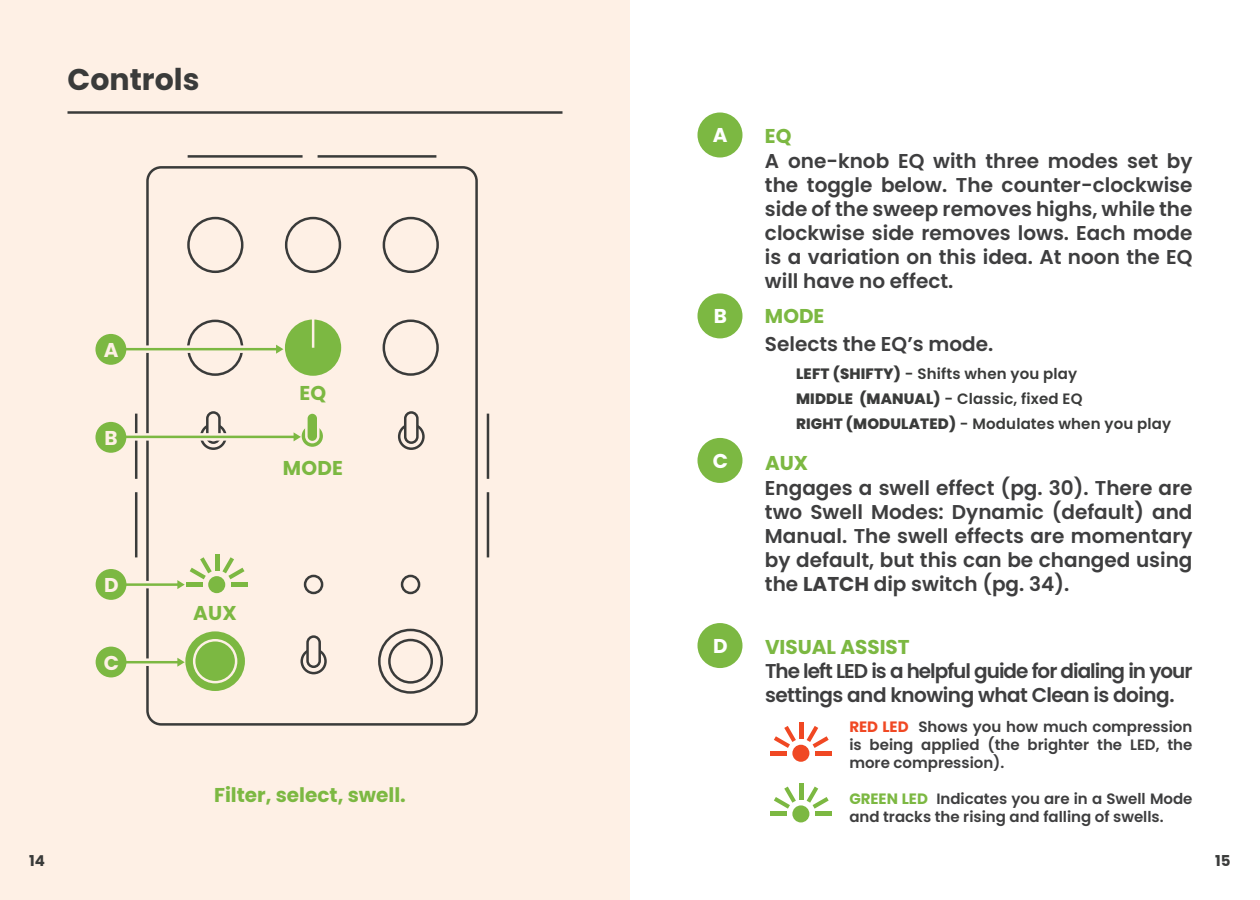
<style>
.page{position:relative;width:1260px;height:900px;background:#fff}
.page>*{position:absolute;margin:0;border:0;box-sizing:border-box;transform-origin:0 0}
.t1{font:700 30px "Poppins";color:#3a3b3a}
.t2{font:600 20px/24px "Poppins";color:#3e3e3f;text-align:justify}
.t3{font:600 20px/24px "Poppins";letter-spacing:-.05em;color:#3e3e3f}
.t4{font:700 20px "Poppins";color:#7cb842}
.t5{font:700 20px "Poppins";color:#fff}
.t6{font:700 20px "Poppins";color:#fef0e5}
.t7{font:600 15px/18px "Poppins";color:#3e3e3f;text-align:justify}
.t8{font:600 15px/25px "Poppins";letter-spacing:.01em;color:#3a3b3a}
.t9{font:700 15px "Poppins";color:#3a3b3a}
.s1{font-weight:800}
.s2{font-weight:700}
.s3{font-weight:700;color:#f04823}
.s4{font-weight:700;color:#7cb842}
</style>
<div class="page">
<div style="left:698px;top:438px;width:44px;height:45px;background:#7cb842;border-radius:50%"></div>
<div style="left:698px;top:623px;width:44px;height:45px;background:#7cb842;border-radius:50%"></div>
<div style="left:698px;top:112px;width:44px;height:46px;background:#7cb842;border-radius:50%"></div>
<div style="left:0;top:0;width:630px;height:900px;background:#fef0e5"></div>
<hr style="left:68px;top:111px;width:495px;height:3px;background:#3a3b3a">
<div style="left:208px;top:576px;width:17px;height:17px;background:#7cb842;border-radius:50%"></div>
<hr style="left:231px;top:583px;width:17px;height:4px;background:#7cb842">
<hr style="left:215px;top:554px;width:4px;height:16px;background:#7cb842">
<svg style="left:222px;top:557px;width:23px;height:22px"></svg>
<div style="left:146px;top:166px;width:332px;height:560px;border:2px solid #3a3b3a;border-radius:14px"></div>
<hr style="left:135px;top:492px;width:2px;height:65px;background:#3a3b3a">
<hr style="left:135px;top:414px;width:2px;height:65px;background:#3a3b3a">
<hr style="left:487px;top:492px;width:2px;height:65px;background:#3a3b3a">
<hr style="left:487px;top:414px;width:2px;height:65px;background:#3a3b3a">
<hr style="left:188px;top:155px;width:115px;height:3px;background:#3a3b3a">
<hr style="left:318px;top:155px;width:118px;height:3px;background:#3a3b3a">
<svg style="left:285px;top:217px;width:56px;height:56px"></svg>
<svg style="left:383px;top:217px;width:56px;height:56px"></svg>
<svg style="left:187px;top:217px;width:56px;height:56px"></svg>
<svg style="left:187px;top:320px;width:56px;height:56px"></svg>
<svg style="left:399px;top:424px;width:24px;height:25px"></svg>
<div style="left:398px;top:423px;width:27px;height:27px;border:2px solid #3a3b3a;border-radius:50%"></div>
<div style="left:405px;top:412px;width:12px;height:31px;background:#fef0e5;border-radius:6px"></div>
<div style="left:404px;top:411px;width:15px;height:33px;border:2px solid #3a3b3a;border-radius:6px"></div>
<svg style="left:201px;top:424px;width:25px;height:25px"></svg>
<div style="left:200px;top:423px;width:27px;height:27px;border:2px solid #3a3b3a;border-radius:50%"></div>
<div style="left:207px;top:412px;width:12px;height:31px;background:#fef0e5;border-radius:6px"></div>
<div style="left:206px;top:411px;width:15px;height:33px;border:2px solid #3a3b3a;border-radius:6px"></div>
<div style="left:285px;top:320px;width:56px;height:56px;background:#7cb842;border-radius:50%"></div>
<hr style="left:312px;top:319px;width:2px;height:29px;background:#fef0e5">
<svg style="left:383px;top:320px;width:56px;height:56px"></svg>
<svg style="left:300px;top:424px;width:24px;height:24px"></svg>
<div style="left:299px;top:423px;width:26px;height:26px;border:2px solid #fef0e5;border-radius:50%"></div>
<div style="left:306px;top:413px;width:12px;height:29px;background:#7cb842;border-radius:6px"></div>
<div style="left:305px;top:411px;width:15px;height:32px;border:2px solid #fef0e5;border-radius:6px"></div>
<div style="left:401px;top:575px;width:19px;height:19px;border:2px solid #3a3b3a;border-radius:50%"></div>
<div style="left:304px;top:575px;width:19px;height:19px;border:2px solid #3a3b3a;border-radius:50%"></div>
<svg style="left:302px;top:649px;width:24px;height:24px"></svg>
<div style="left:300px;top:648px;width:27px;height:26px;border:2px solid #3a3b3a;border-radius:50%"></div>
<div style="left:308px;top:637px;width:12px;height:30px;background:#fef0e5;border-radius:6px"></div>
<div style="left:306px;top:635px;width:15px;height:33px;border:2px solid #3a3b3a;border-radius:6px"></div>
<svg style="left:378px;top:629px;width:65px;height:65px"></svg>
<svg style="left:126px;top:345px;width:150px;height:8px"></svg>
<svg style="left:126px;top:433px;width:168px;height:8px"></svg>
<svg style="left:126px;top:658px;width:51px;height:8px"></svg>
<div style="left:96px;top:647px;width:30px;height:30px;background:#7cb842;border-radius:50%"></div>
<svg style="left:177px;top:631px;width:68px;height:60px"></svg>
<hr style="left:126px;top:661px;width:54px;height:2px;background:#7cb842">
<div style="left:126px;top:581px;width:54px;height:7px;background:#fef0e5"></div>
<div style="left:96px;top:569px;width:30px;height:31px;background:#7cb842;border-radius:50%"></div>
<svg style="left:177px;top:557px;width:35px;height:32px"></svg>
<hr style="left:126px;top:583px;width:54px;height:3px;background:#7cb842">
<div style="left:95px;top:334px;width:31px;height:31px;background:#7cb842;border-radius:50%"></div>
<div style="left:95px;top:422px;width:31px;height:31px;background:#7cb842;border-radius:50%"></div>
<svg style="left:276px;top:345px;width:7px;height:9px"></svg>
<hr style="left:126px;top:348px;width:152px;height:2px;background:#7cb842">
<svg style="left:294px;top:432px;width:7px;height:9px"></svg>
<hr style="left:126px;top:436px;width:170px;height:2px;background:#7cb842">
<div style="left:698px;top:293px;width:44px;height:45px;background:#7cb842;border-radius:50%"></div>
<div style="left:792px;top:745px;width:17px;height:17px;background:#f04823;border-radius:50%"></div>
<hr style="left:771px;top:751px;width:16px;height:4px;background:#f04823">
<hr style="left:815px;top:751px;width:17px;height:4px;background:#f04823">
<hr style="left:799px;top:723px;width:4px;height:16px;background:#f04823">
<svg style="left:807px;top:726px;width:22px;height:22px"></svg>
<svg style="left:774px;top:726px;width:22px;height:22px"></svg>
<div style="left:792px;top:805px;width:17px;height:17px;background:#7cb842;border-radius:50%"></div>
<hr style="left:771px;top:812px;width:16px;height:4px;background:#7cb842">
<hr style="left:815px;top:812px;width:17px;height:4px;background:#7cb842">
<hr style="left:799px;top:784px;width:4px;height:16px;background:#7cb842">
<svg style="left:807px;top:787px;width:22px;height:22px"></svg>
<svg style="left:774px;top:787px;width:22px;height:22px"></svg>
<h1 class="t1" style="left:68px;top:62px;width:133px">Controls</h1>
<p class="t6" style="left:104px;top:338px;width:16px">A</p>
<p class="t6" style="left:104px;top:426px;width:15px">B</p>
<p class="t6" style="left:104px;top:574px;width:16px">D</p>
<p class="t6" style="left:104px;top:651px;width:17px">C</p>
<p class="t9" style="left:29px;top:852px;width:17px">14</p>
<p class="t4" style="left:300px;top:382px;width:28px">EQ</p>
<p class="t4" style="left:283px;top:456px;width:62px">MODE</p>
<p class="t4" style="left:193px;top:602px;width:45px">AUX</p>
<p class="t4" style="left:214px;top:784px;width:193px">Filter, select, swell.</p>
<p class="t5" style="left:713px;top:124px;width:16px">A</p>
<p class="t4" style="left:765px;top:124px;width:28px">EQ</p>
<p class="t5" style="left:714px;top:305px;width:15px">B</p>
<p class="t2" style="left:765px;top:149px;width:429px">A one-knob EQ with three modes set by the toggle below. The counter-clockwise side of the sweep removes highs, while the clockwise side removes lows. Each mode is a variation on this idea. At noon the EQ will have no effect.</p>
<p class="t4" style="left:765px;top:304px;width:61px">MODE</p>
<p class="t2" style="left:765px;top:332px;width:230px">Selects the EQ’s mode.</p>
<p class="t8" style="left:796px;top:361px;width:377px"><span class="s1">LEFT (SHIFTY)</span> - Shifts when you play<br><span class="s1">MIDDLE (MANUAL)</span> - Classic, fixed EQ<br><span class="s1">RIGHT (MODULATED)</span> - Modulates when you play</p>
<p class="t5" style="left:713px;top:449px;width:17px">C</p>
<p class="t4" style="left:765px;top:451px;width:45px">AUX</p>
<p class="t5" style="left:713px;top:634px;width:16px">D</p>
<p class="t2" style="left:765px;top:476px;width:429px">Engages a swell effect (pg. 30). There are two Swell Modes: Dynamic (default) and Manual. The swell effects are momentary by default, but this can be changed using the <span class="s2">LATCH</span> dip switch (pg. 34).</p>
<p class="t4" style="left:765px;top:635px;width:146px">VISUAL ASSIST</p>
<p class="t3" style="left:765px;top:659px;width:429px">The left LED is a helpful guide for dialing in your settings and knowing what Clean is doing.</p>
<p class="t7" style="left:849px;top:718px;width:345px"><span class="s3">RED LED</span> Shows you how much compression is being applied (the brighter the LED, the more compression).</p>
<p class="t7" style="left:849px;top:790px;width:345px"><span class="s4">GREEN LED</span> Indicates you are in a Swell Mode and tracks the rising and falling of swells.</p>
<p class="t9" style="left:1215px;top:852px;width:17px">15</p>
</div>
